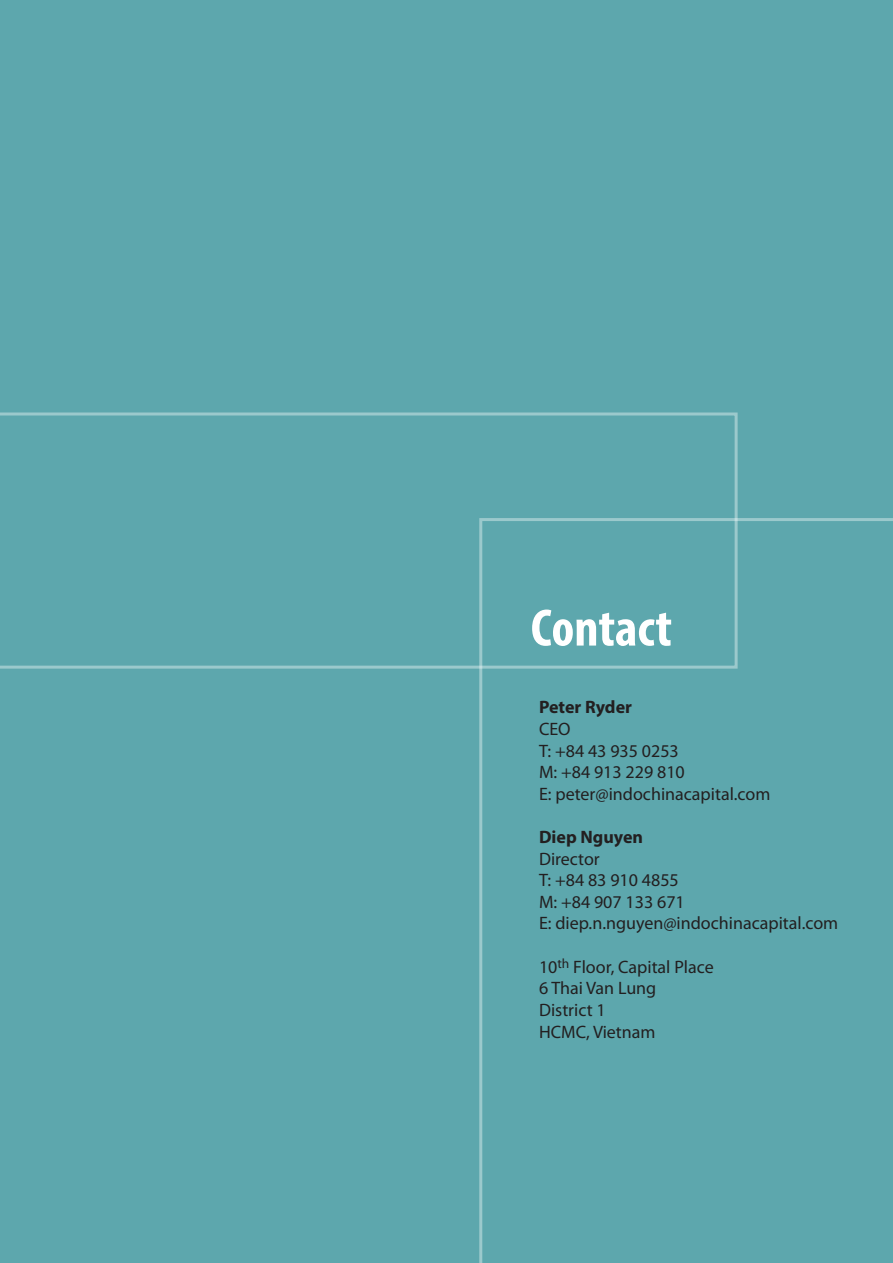
<style>
.page{position:relative;width:893px;height:1263px;background:#5da7ad}
.page>*{position:absolute;margin:0;border:0;box-sizing:border-box;transform-origin:0 0}
.t1{font:700 condensed 52.95px "Myriad Pro";color:#fff}
.t2{font:18px/21.6px "Myriad Pro";color:#231f20}
.t3{font:700 18px "Myriad Pro";color:#231f20}
</style>
<div class="page">
<svg style="left:479px;top:518px;width:414px;height:745px"></svg>
<svg style="left:0;top:412px;width:738px;height:257px"></svg>
<h1 class="t1" style="left:531px;top:595px;width:143px">Contact</h1>
<p class="t3" style="left:539px;top:696px;width:94px">Peter Ryder</p>
<p class="t2" style="left:539px;top:718px;width:233px">CEO<br>T: +84 43 935 0253<br>M: +84 913 229 810<br>E: peter@indochinacapital.com</p>
<p class="t3" style="left:539px;top:825px;width:106px">Diep Nguyen</p>
<p class="t2" style="left:539px;top:847px;width:301px">Director<br>T: +84 83 910 4855<br>M: +84 907 133 671<br>E: diep.n.nguyen@indochinacapital.com</p>
<p class="t2" style="left:539px;top:955px;width:176px">10<sup>th</sup> Floor, Capital Place<br>6 Thai Van Lung<br>District 1<br>HCMC, Vietnam</p>
</div>
